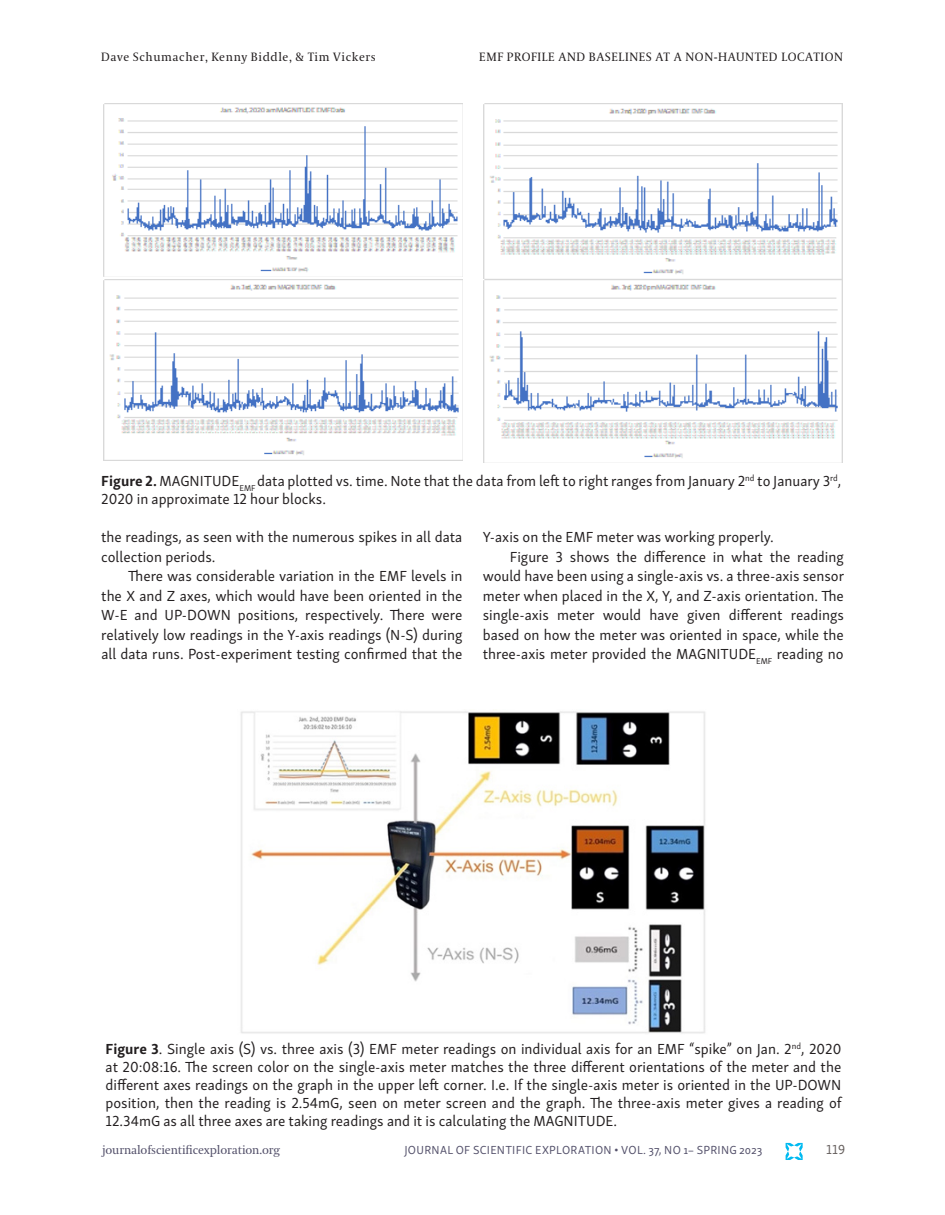
<style>
.page{position:relative;width:945px;height:1215px;background:#fff}
.page>*{position:absolute;margin:0;border:0;box-sizing:border-box;transform-origin:0 0}
.t1{font:15px/19.5px "Skolar Sans PE";color:#231f20}
.t2{font:13.5px "Skolar Sans PE";color:#66605e}
.t3{font:12px "Coranto 2";letter-spacing:.05em;color:#231f20}
.t4{font:12px "Skolar Sans PE";letter-spacing:.025em;color:#53506a}
.t5{font:12px "Coranto 2";letter-spacing:-.01em;color:#53506a}
.s1{font-weight:700}
</style>
<div class="page">
<svg style="left:786px;top:1143px;width:17px;height:17px"></svg>
<img style="left:240px;top:711px;width:465px;height:323px">
<img style="left:103px;top:103px;width:359px;height:174px">
<img style="left:483px;top:103px;width:359px;height:360px">
<img style="left:103px;top:280px;width:356px;height:180px">
<p class="t3" style="left:101px;top:50px;width:276px">Dave Schumacher, Kenny Biddle, &amp; Tim Vickers</p>
<p class="t3" style="left:479px;top:50px;width:365px">EMF PROFILE AND BASELINES AT A NON-HAUNTED LOCATION</p>
<p class="t1" style="left:101px;top:471px;width:742px;line-height:18px"><span class="s1">Figure 2.</span> MAGNITUDE<sub>EMF</sub> data plotted vs. time. Note that the data from left to right ranges from January 2<sup>nd</sup> to January 3<sup>rd</sup>,<br>2020 in approximate 12 hour blocks.</p>
<p class="t1" style="left:101px;top:526px;width:363px">the readings, as seen with the numerous spikes in all data collection periods.</p>
<p class="t1" style="left:101px;top:565px;width:363px;text-align:justify;text-indent:27px">There was considerable variation in the EMF levels in the X and Z axes, which would have been oriented in the W-E and UP-DOWN positions, respectively. There were relatively low readings in the Y-axis readings (N-S) during all data runs. Post-experiment testing confirmed that the</p>
<p class="t1" style="left:483px;top:526px;width:293px">Y-axis on the EMF meter was working properly.</p>
<p class="t1" style="left:510px;top:546px;width:336px">Figure 3 shows the difference in what the reading</p>
<p class="t1" style="left:483px;top:565px;width:363px">would have been using a single-axis vs. a three-axis sensor</p>
<p class="t1" style="left:483px;top:585px;width:363px">meter when placed in the X, Y, and Z-axis orientation. The</p>
<p class="t1" style="left:483px;top:604px;width:363px">single-axis meter would have given different readings</p>
<p class="t1" style="left:483px;top:624px;width:363px">based on how the meter was oriented in space, while the</p>
<p class="t1" style="left:483px;top:643px;width:362px">three-axis meter provided the MAGNITUDE<sub>EMF</sub> reading no</p>
<p class="t1" style="left:105px;top:1039px;width:738px;line-height:18px;text-align:justify"><span class="s1">Figure 3</span>. Single axis (S) vs. three axis (3) EMF meter readings on individual axis for an EMF “spike” on Jan. 2<sup>nd</sup>, 2020 at 20:08:16. The screen color on the single-axis meter matches the three different orientations of the meter and the different axes readings on the graph in the upper left corner. I.e. If the single-axis meter is oriented in the UP-DOWN position, then the reading is 2.54mG, seen on meter screen and the graph. The three-axis meter gives a reading of 12.34mG as all three axes are taking readings and it is calculating the MAGNITUDE.</p>
<p class="t5" style="left:102px;top:1142px;width:180px">journalofscientificexploration.org</p>
<p class="t4" style="left:404px;top:1140px;width:360px">JOURNAL OF SCIENTIFIC EXPLORATION • VOL. 37, NO 1– SPRING 2023</p>
<p class="t2" style="left:826px;top:1139px;width:20px">119</p>
</div>
